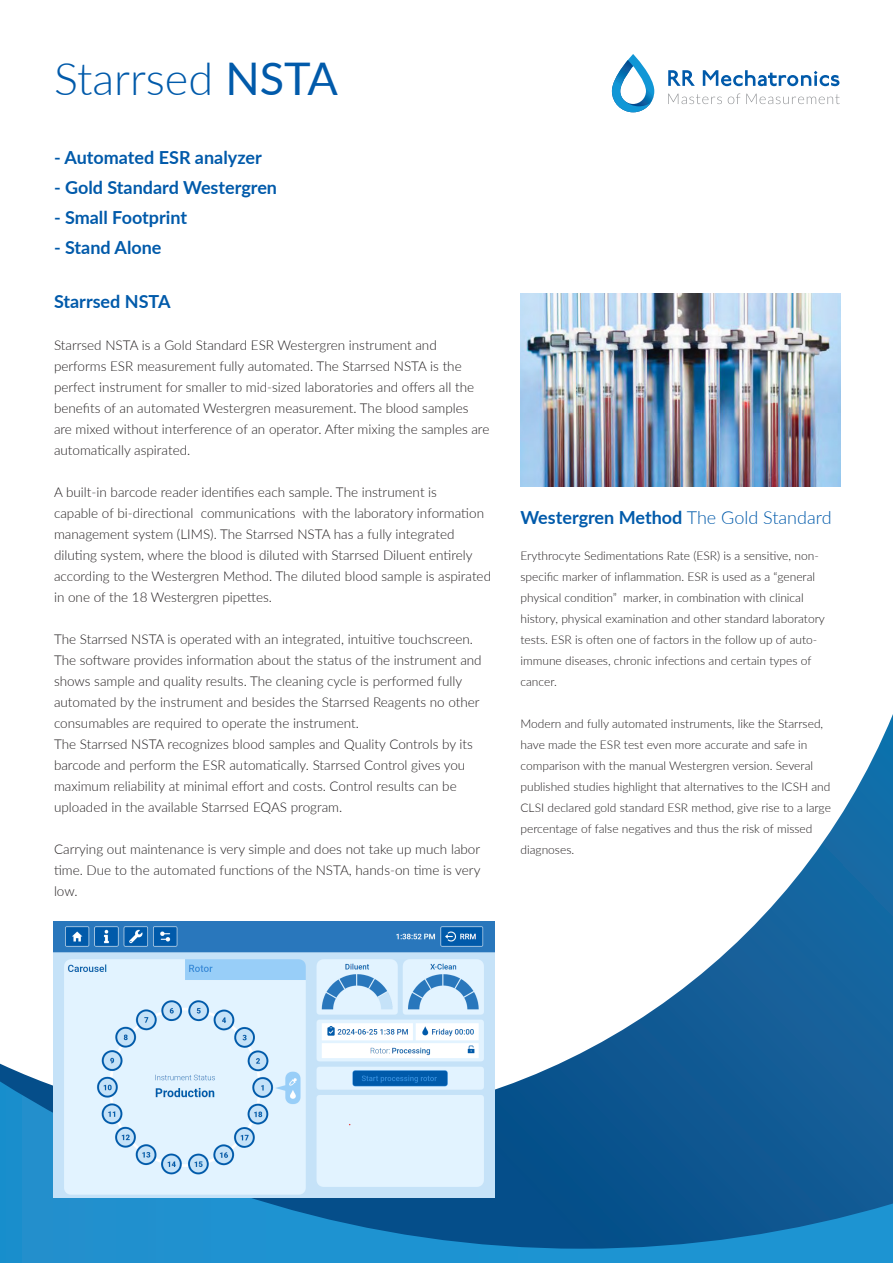
<style>
.page{position:relative;width:893px;height:1263px;background:#fff}
.page>*{position:absolute;margin:0;border:0;box-sizing:border-box;transform-origin:0 0}
.t1{font:300 45px "Lato";color:#015aaa}
.t2{font:700 18px "Lato";color:#015aaa}
.t3{font:300 13.5px/21px "Lato";color:#231f20}
.t4{font:300 12px/21px "Lato";color:#231f20}
.s1{font-weight:400}
.s2{font-weight:300}
</style>
<div class="page">
<svg style="left:0;top:714px;width:893px;height:367px"></svg>
<svg style="left:0;top:1081px;width:893px;height:182px;background:#136ca7"></svg>
<svg style="left:668px;top:70px;width:27px;height:16px"></svg>
<svg style="left:703px;top:70px;width:136px;height:16px"></svg>
<svg style="left:668px;top:94px;width:54px;height:10px"></svg>
<svg style="left:728px;top:94px;width:12px;height:10px"></svg>
<svg style="left:746px;top:94px;width:94px;height:10px"></svg>
<svg style="left:612px;top:54px;width:42px;height:58px"></svg>
<img style="left:520px;top:294px;width:320px;height:192px">
<img style="left:54px;top:922px;width:440px;height:275px">
<p class="t1" style="left:54px;top:48px;width:286px">Starrsed <span class="s1">NSTA</span></p>
<p class="t2" style="left:54px;top:145px;width:209px">- Automated ESR analyzer</p>
<p class="t2" style="left:54px;top:175px;width:225px">- Gold Standard Westergren</p>
<p class="t2" style="left:54px;top:205px;width:135px">- Small Footprint</p>
<p class="t2" style="left:54px;top:235px;width:109px">- Stand Alone</p>
<p class="t2" style="left:54px;top:289px;width:118px">Starrsed NSTA</p>
<p class="t3" style="left:54px;top:334px;width:437px">Starrsed NSTA is a Gold Standard ESR Westergren instrument and performs ESR measurement fully automated. The Starrsed NSTA is the perfect instrument for smaller to mid-sized laboratories and offers all the benefits of an automated Westergren measurement. The blood samples are mixed without interference of an operator. After mixing the samples are automatically aspirated.</p>
<p class="t3" style="left:54px;top:481px;width:439px">A built-in barcode reader identifies each sample. The instrument is<br>capable of bi-directional communications with the laboratory information management system (LIMS). The Starrsed NSTA has a fully integrated diluting system, where the blood is diluted with Starrsed Diluent entirely according to the Westergren Method. The diluted blood sample is aspirated in one of the 18 Westergren pipettes.</p>
<p class="t3" style="left:54px;top:628px;width:429px">The Starrsed NSTA is operated with an integrated, intuitive touchscreen.<br>The software provides information about the status of the instrument and shows sample and quality results. The cleaning cycle is performed fully automated by the instrument and besides the Starrsed Reagents no other consumables are required to operate the instrument.<br>The Starrsed NSTA recognizes blood samples and Quality Controls by its barcode and perform the ESR automatically. Starrsed Control gives you maximum reliability at minimal effort and costs. Control results can be uploaded in the available Starrsed EQAS program.</p>
<p class="t3" style="left:54px;top:838px;width:428px;text-align:justify">Carrying out maintenance is very simple and does not take up much labor time. Due to the automated functions of the NSTA, hands-on time is very low.</p>
<p class="t2" style="left:520px;top:504px;width:313px">Westergren Method <span class="s2">The Gold Standard</span></p>
<p class="t4" style="left:520px;top:544px;width:306px">Erythrocyte Sedimentations Rate (ESR) is a sensitive, non&shy;specific marker of inflammation. ESR is used as a “general physical condition” marker, in combination with clinical history, physical examination and other standard laboratory tests. ESR is often one of factors in the follow up of auto&shy;immune diseases, chronic infections and certain types of cancer.</p>
<p class="t4" style="left:520px;top:712px;width:312px">Modern and fully automated instruments, like the Starrsed, have made the ESR test even more accurate and safe in comparison with the manual Westergren version. Several published studies highlight that alternatives to the ICSH and CLSI declared gold standard ESR method, give rise to a large percentage of false negatives and thus the risk of missed diagnoses.</p>
</div>
